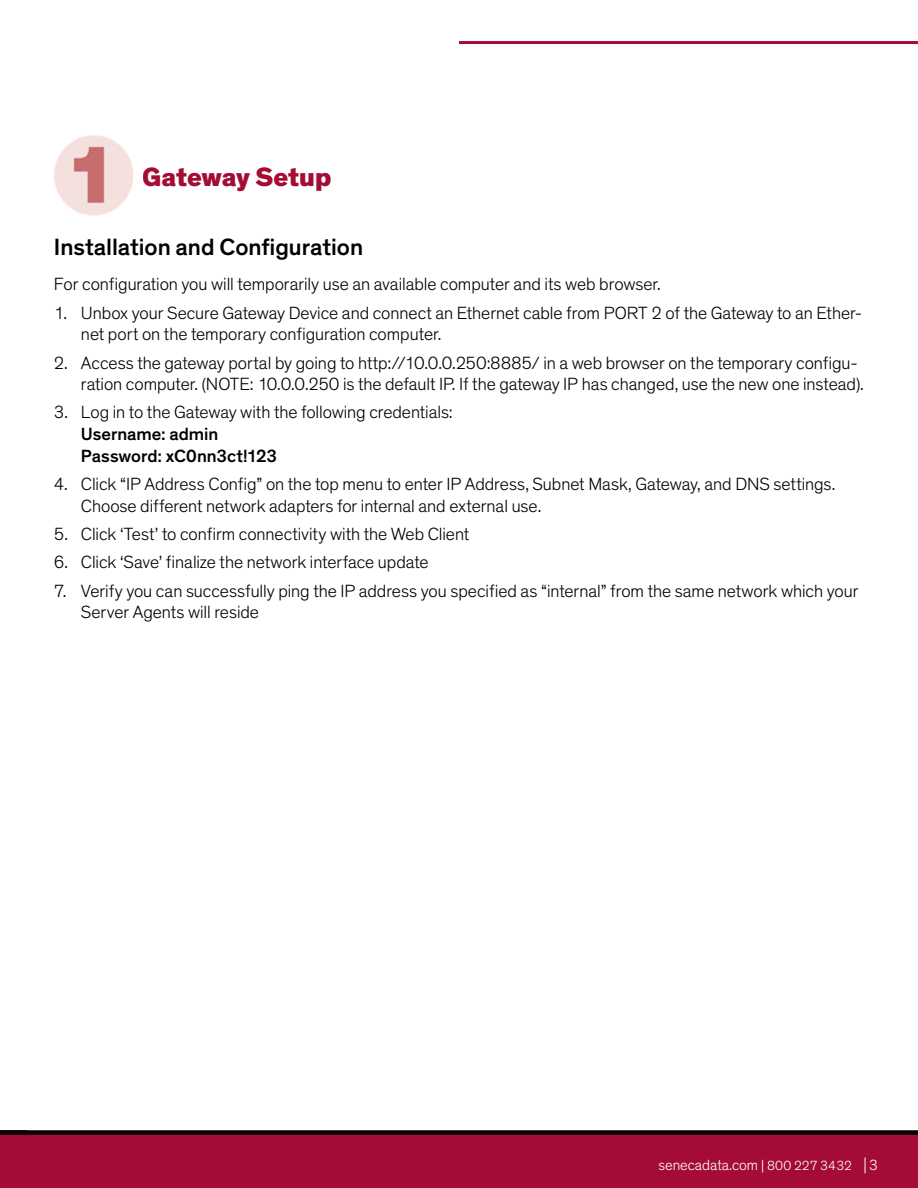
<style>
.page{position:relative;width:918px;height:1188px;background:#fff}
.page>*{position:absolute;margin:0;border:0;box-sizing:border-box;transform-origin:0 0}
.t1{font:800 27px "Theinhardt";color:#a40c35}
.t2{font:500 24px "Theinhardt";letter-spacing:-.005em;color:#000}
.t3{font:300 18px/21.6px "Theinhardt";letter-spacing:-.005em;color:#000}
.t4{font:500 18px/21.6px "Theinhardt";color:#000}
.t5{font:300 15px "Theinhardt";color:#fff}
.s1{font-size:13.5px}
</style>
<div class="page">
<div style="left:0;top:1134px;width:918px;height:54px;background:#a40c35"></div>
<svg style="left:865px;top:1158px;width:1px;height:15px"></svg>
<hr style="left:459px;top:41px;width:459px;height:3px;background:#a40c35">
<div style="left:0;top:1130px;width:918px;height:5px;background:#000"></div>
<img style="left:54px;top:135px;width:80px;height:81px">
<h1 class="t1" style="left:142px;top:160px;width:191px">Gateway Setup</h1>
<h2 class="t2" style="left:54px;top:233px;width:311px">Installation and Configuration</h2>
<p class="t3" style="left:54px;top:274px;width:608px">For configuration you will temporarily use an available computer and its web browser.</p>
<p class="t3" style="left:81px;top:302px;width:783px;text-indent:-27px">1. Unbox your Secure Gateway Device and connect an Ethernet cable from PORT 2 of the Gateway to an Ether&shy;net port on the temporary configuration computer.</p>
<p class="t3" style="left:81px;top:352px;width:784px;text-indent:-27px">2. Access the gateway portal by going to http://10.0.0.250:8885/ in a web browser on the temporary configu&shy;ration computer. (NOTE: 10.0.0.250 is the default IP. If the gateway IP has changed, use the new one instead).</p>
<p class="t3" style="left:54px;top:402px;width:400px">3. Log in to the Gateway with the following credentials:</p>
<p class="t4" style="left:81px;top:423px;width:198px">Username: admin<br>Password: xC0nn3ct!123</p>
<p class="t3" style="left:81px;top:473px;width:756px;text-indent:-27px">4. Click “IP Address Config” on the top menu to enter IP Address, Subnet Mask, Gateway, and DNS settings.<br>Choose different network adapters for internal and external use.</p>
<p class="t3" style="left:54px;top:523px;width:417px">5. Click ‘Test’ to confirm connectivity with the Web Client</p>
<p class="t3" style="left:54px;top:552px;width:376px">6. Click ‘Save’ finalize the network interface update</p>
<p class="t3" style="left:81px;top:580px;width:779px;text-indent:-27px">7. Verify you can successfully ping the IP address you specified as “internal” from the same network which your<br>Server Agents will reside</p>
<p class="t5" style="left:658px;top:1156px;width:221px">senecadata.com | <span class="s1">800 227 3432</span> 3</p>
</div>
